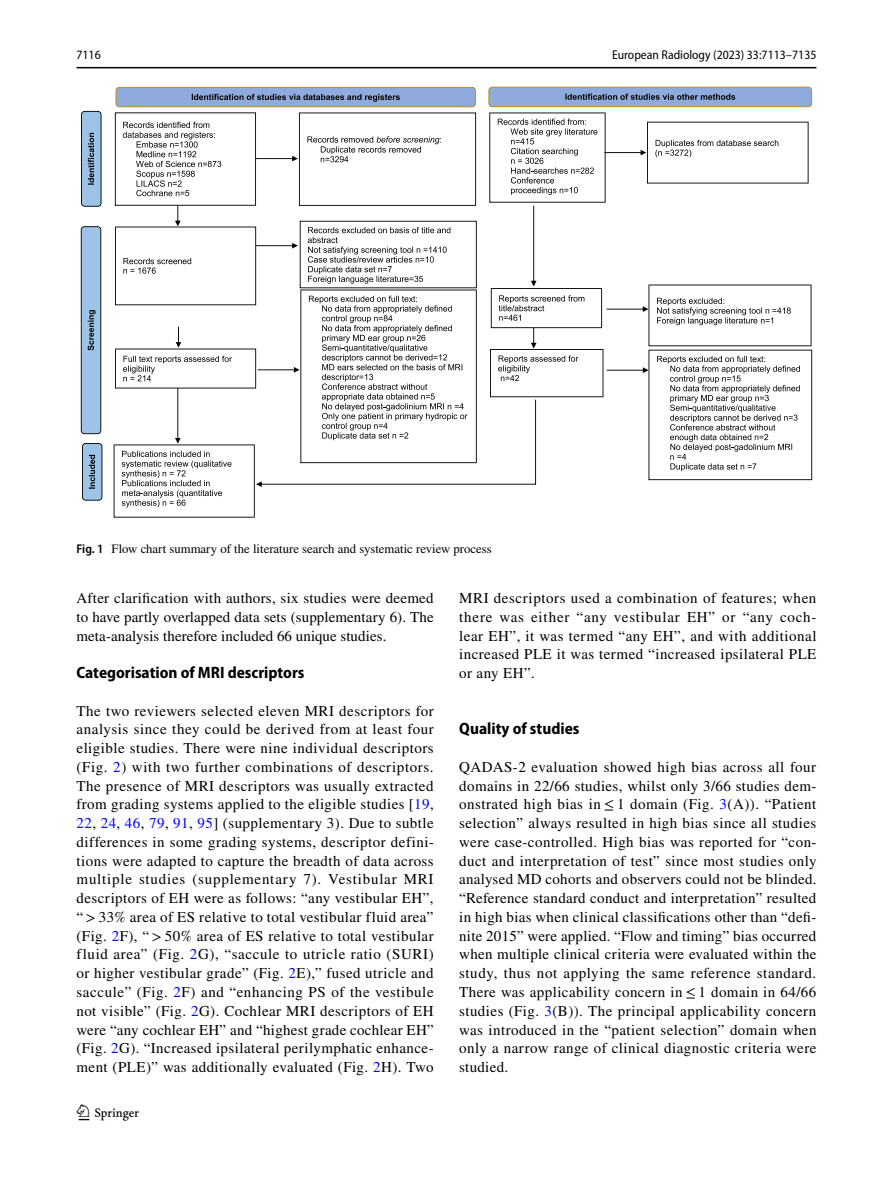
<style>
.page{position:relative;width:893px;height:1187px;background:#fff}
.page>*{position:absolute;margin:0;border:0;box-sizing:border-box;transform-origin:0 0}
.t1{font:22.5px "Springnew Regular 2";color:#000}
.t2{font:700 semi-condensed 16.5px "Myriad Pro";color:#000}
.t3{font:15px/18.8px "STIX";letter-spacing:.03em;color:#000;text-align:justify}
.t4{font:12.75px "STIX";color:#000}
.t5{font:semi-condensed 12.75px "Myriad Pro";color:#000}
.s1{font-family:"Myriad Pro";font-weight:600;font-stretch:semi-condensed}
.s2{color:#00f}
</style>
<div class="page">
<hr style="left:77px;top:67px;width:739px;height:1px;background:#000">
<svg style="left:81px;top:111px;width:21px;height:96px;background:#85a4c0"></svg>
<svg style="left:81px;top:226px;width:20px;height:208px;background:#8eb0cf"></svg>
<svg style="left:82px;top:443px;width:20px;height:57px"></svg>
<svg style="left:114px;top:87px;width:698px;height:430px"></svg>
<p class="t5" style="left:77px;top:48px;width:26px">7116</p>
<p class="t5" style="left:612px;top:48px;width:206px">European Radiology (2023) 33:7113–7135</p>
<p class="t4" style="left:77px;top:539px;width:417px"><span class="s1">Fig. 1</span> Flow chart summary of the literature search and systematic review process</p>
<p class="t3" style="left:77px;top:589px;width:359px">After clarification with authors, six studies were deemed to have partly overlapped data sets (supplementary 6). The meta-analysis therefore included 66 unique studies.</p>
<p class="t2" style="left:77px;top:663px;width:229px">Categorisation of MRI descriptors</p>
<p class="t3" style="left:76px;top:702px;width:359px">The two reviewers selected eleven MRI descriptors for analysis since they could be derived from at least four eligible studies. There were nine individual descriptors (Fig. <span class="s2">2</span>) with two further combinations of descriptors.<br>The presence of MRI descriptors was usually extracted from grading systems applied to the eligible studies [<span class="s2">19</span>, <span class="s2">22</span>, <span class="s2">24</span>, <span class="s2">46</span>, <span class="s2">79</span>, <span class="s2">91</span>, <span class="s2">95</span>] (supplementary 3). Due to subtle differences in some grading systems, descriptor defini&shy;tions were adapted to capture the breadth of data across multiple studies (supplementary 7). Vestibular MRI descriptors of EH were as follows: “any vestibular EH”, “ &gt; 33% area of ES relative to total vestibular fluid area” (Fig. <span class="s2">2</span>F), “ &gt; 50% area of ES relative to total vestibular fluid area” (Fig. <span class="s2">2</span>G), “saccule to utricle ratio (SURI) or higher vestibular grade” (Fig. <span class="s2">2</span>E),” fused utricle and saccule” (Fig. <span class="s2">2</span>F) and “enhancing PS of the vestibule not visible” (Fig. <span class="s2">2</span>G). Cochlear MRI descriptors of EH were “any cochlear EH” and “highest grade cochlear EH” (Fig. <span class="s2">2</span>G). “Increased ipsilateral perilymphatic enhance&shy;ment (PLE)” was additionally evaluated (Fig. <span class="s2">2</span>H). Two</p>
<h1 class="t1" style="left:79px;top:1104px;width:62px">1 3</h1>
<p class="t3" style="left:459px;top:589px;width:359px">MRI descriptors used a combination of features; when there was either “any vestibular EH” or “any coch&shy;lear EH”, it was termed “any EH”, and with additional increased PLE it was termed “increased ipsilateral PLE or any EH”.</p>
<p class="t2" style="left:459px;top:719px;width:122px">Quality of studies</p>
<p class="t3" style="left:459px;top:758px;width:359px">QADAS-2 evaluation showed high bias across all four domains in 22/66 studies, whilst only 3/66 studies dem&shy;onstrated high bias in ≤ 1 domain (Fig. <span class="s2">3</span>(A)). “Patient selection” always resulted in high bias since all studies were case-controlled. High bias was reported for “con&shy;duct and interpretation of test” since most studies only analysed MD cohorts and observers could not be blinded. “Reference standard conduct and interpretation” resulted in high bias when clinical classifications other than “defi&shy;nite 2015” were applied. “Flow and timing” bias occurred when multiple clinical criteria were evaluated within the study, thus not applying the same reference standard.<br>There was applicability concern in ≤ 1 domain in 64/66 studies (Fig. <span class="s2">3</span>(B)). The principal applicability concern was introduced in the “patient selection” domain when only a narrow range of clinical diagnostic criteria were studied.</p>
</div>
